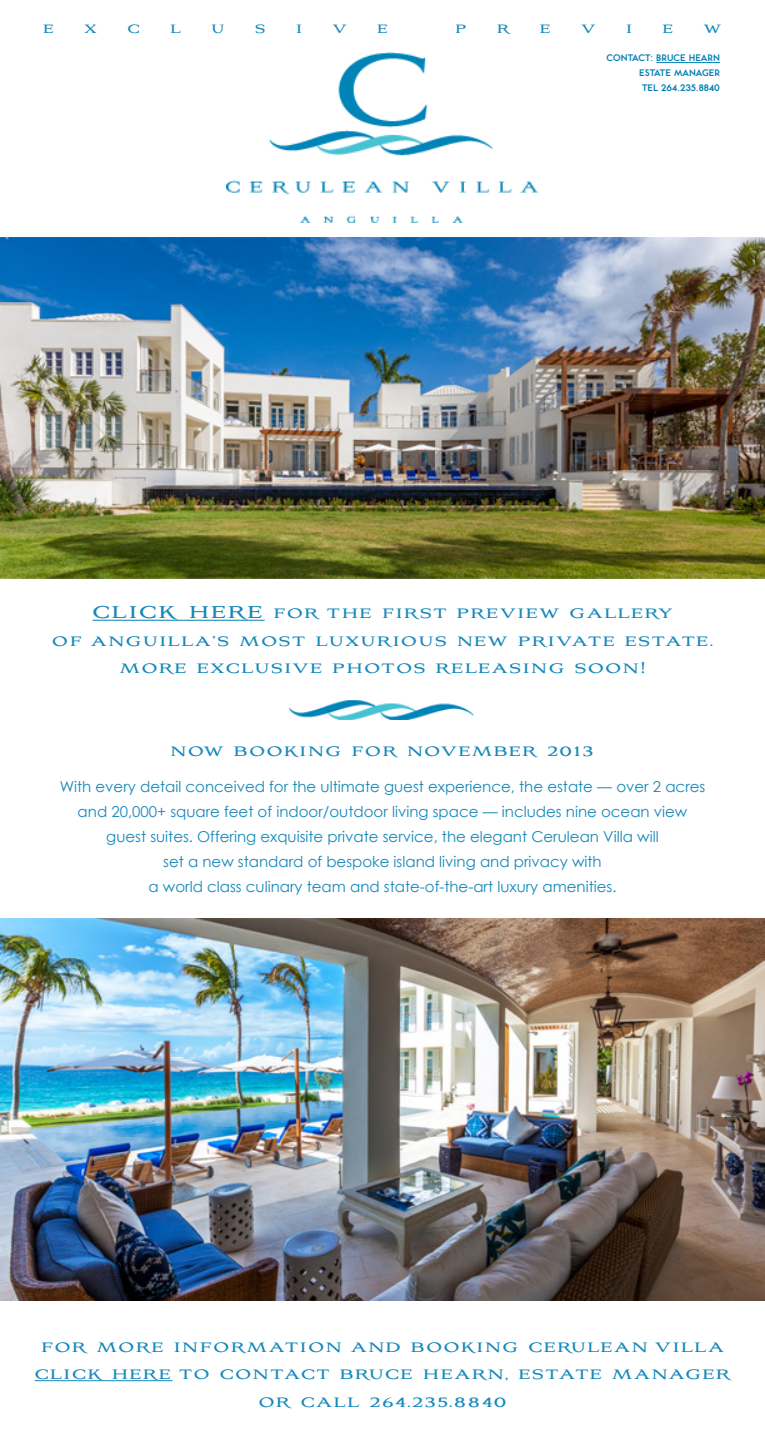
<style>
.page{position:relative;width:765px;height:1440px;background:#fff}
.page>*{position:absolute;margin:0;border:0;box-sizing:border-box;transform-origin:0 0}
.t1{font:700 17px/27.5px "Aviano";letter-spacing:.1em;color:#1688ba;text-align:center}
.t2{font:15px/25px "Century Gothic";color:#1688ba;text-align:center}
.t3{font:700 15px "Aviano";color:#1688ba}
.t4{font:700 10px/15px "Toronto Subway";color:#007fb2;text-align:justify}
.s1{font-size:21.25px}
</style>
<div class="page">
<img style="left:226px;top:52px;width:313px;height:170px">
<img style="left:289px;top:701px;width:185px;height:19px">
<img style="left:0;top:238px;width:765px;height:341px">
<img style="left:0;top:918px;width:765px;height:383px">
<hr style="left:92px;top:620px;width:173px;height:1px;background:#1688ba">
<hr style="left:35px;top:1380px;width:137px;height:1px;background:#1688ba">
<hr style="left:656px;top:62px;width:64px;height:1px;background:#007fb2">
<p class="t3" style="left:44px;top:20px;width:12px">E</p>
<p class="t3" style="left:85px;top:20px;width:14px">X</p>
<p class="t3" style="left:127px;top:20px;width:14px">C</p>
<p class="t3" style="left:170px;top:20px;width:12px">L</p>
<p class="t3" style="left:212px;top:20px;width:14px">U</p>
<p class="t3" style="left:255px;top:20px;width:12px">S</p>
<p class="t3" style="left:296px;top:20px;width:7px">I</p>
<p class="t3" style="left:333px;top:20px;width:15px">V</p>
<p class="t3" style="left:378px;top:20px;width:12px">E</p>
<p class="t3" style="left:456px;top:20px;width:12px">P</p>
<p class="t3" style="left:497px;top:20px;width:14px">R</p>
<p class="t3" style="left:540px;top:20px;width:12px">E</p>
<p class="t3" style="left:581px;top:20px;width:15px">V</p>
<p class="t3" style="left:626px;top:20px;width:7px">I</p>
<p class="t3" style="left:663px;top:20px;width:12px">E</p>
<p class="t3" style="left:704px;top:20px;width:19px">W</p>
<p class="t4" style="left:639px;top:50px;width:82px;text-indent:-33px">CONTACT: BRUCE HEARN ESTATE MANAGER TEL 264.235.8840</p>
<p class="t1" style="left:52px;top:599px;width:662px"><span class="s1">CLICK HERE</span> FOR THE FIRST PREVIEW GALLERY<br>OF ANGUILLA’S MOST LUXURIOUS NEW PRIVATE ESTATE.<br>MORE EXCLUSIVE PHOTOS RELEASING SOON!</p>
<p class="t1" style="left:171px;top:737px;width:425px">NOW BOOKING FOR NOVEMBER 2013</p>
<p class="t2" style="left:60px;top:774px;width:647px">With every detail conceived for the ultimate guest experience, the estate — over 2 acres and 20,000+ square feet of indoor/outdoor living space — includes nine ocean view guest suites. Offering exquisite private service, the elegant Cerulean Villa will<br>set a new standard of bespoke island living and privacy with<br>a world class culinary team and state--of--the--art luxury amenities.</p>
<p class="t1" style="left:35px;top:1333px;width:697px">FOR MORE INFORMATION AND BOOKING CERULEAN VILLA<br>CLICK HERE TO CONTACT BRUCE HEARN, ESTATE MANAGER<br>OR CALL 264.235.8840</p>
</div>
